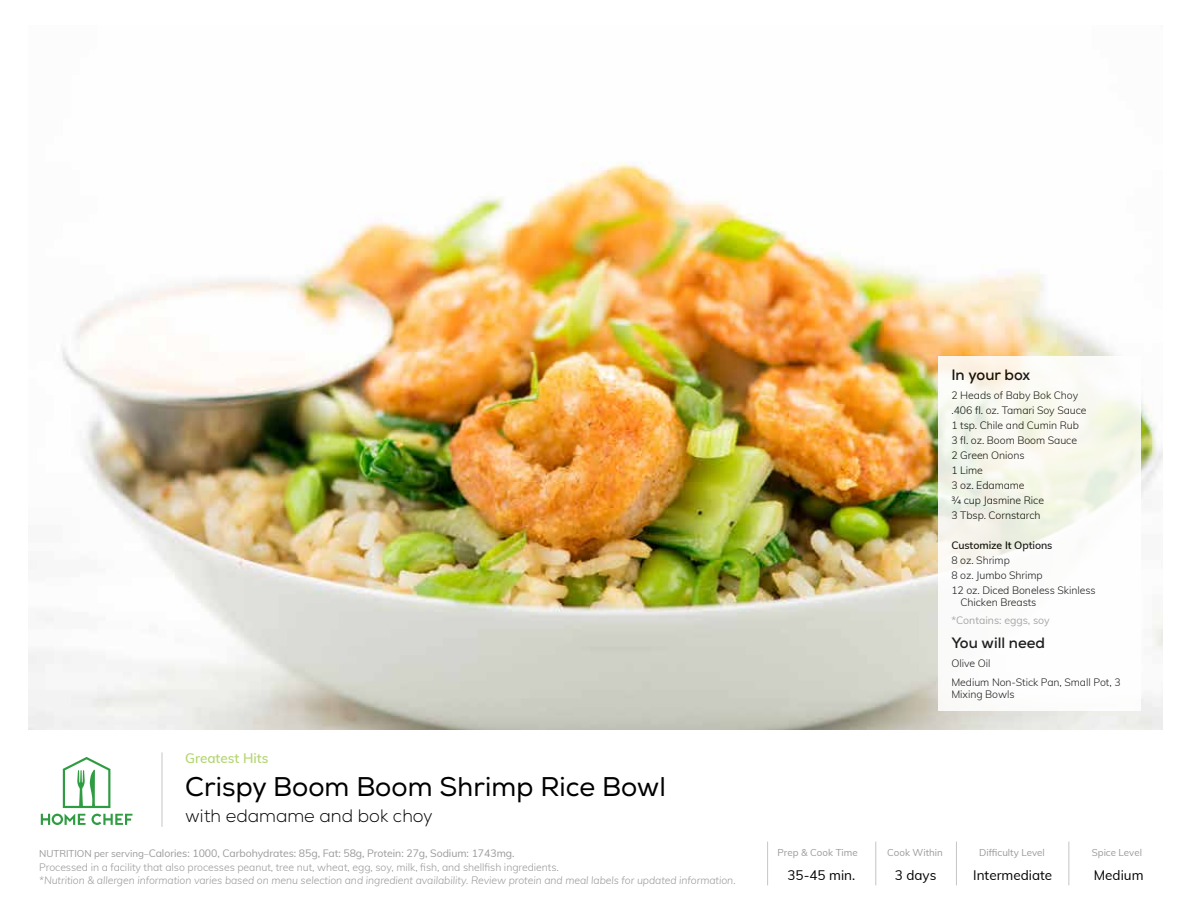
<style>
.page{position:relative;width:1188px;height:918px;background:#fff}
.page>*{position:absolute;margin:0;border:0;box-sizing:border-box;transform-origin:0 0}
.t1{font:27px "Nexa";color:#000}
.t2{font:300 18px "Nexa";color:#000}
.t3{font:700 15px "Nexa";color:#000}
.t4{font:13.5px "Muli";color:#000}
.t5{font:600 13.5px "Muli";color:#b4d672}
.t6{font:300 10.5px/15px "Muli";letter-spacing:-.005em;color:#000}
.t7{font:300 10.5px/13.5px "Muli";letter-spacing:-.005em;color:#9a9a9a}
.t8{font:italic 300 10.5px "Muli";letter-spacing:-.005em;color:#9a9a9a}
.t9{font:600 10.5px "Muli";letter-spacing:-.005em;color:#000}
.t10{font:10.5px "Muli";color:#9a9a9a}
.t11{font:9.75px "Muli";color:#9a9a9a}
.s1{font-weight:400;font-size:9.75px}
.s2{font-weight:400}
</style>
<div class="page">
<img style="left:29px;top:162px;width:1133px;height:568px">
<hr style="left:162px;top:752px;width:1px;height:75px;background:#c7c6c5">
<svg style="left:938px;top:356px;width:203px;height:355px"></svg>
<svg style="left:41px;top:757px;width:91px;height:68px"></svg>
<hr style="left:875px;top:842px;width:1px;height:43px;background:#c7c6c5">
<hr style="left:956px;top:842px;width:1px;height:43px;background:#c7c6c5">
<hr style="left:1068px;top:842px;width:1px;height:43px;background:#c7c6c5">
<hr style="left:767px;top:842px;width:1px;height:43px;background:#c7c6c5">
<p class="t5" style="left:185px;top:749px;width:85px">Greatest Hits</p>
<h1 class="t1" style="left:185px;top:771px;width:482px">Crispy Boom Boom Shrimp Rice Bowl</h1>
<h2 class="t2" style="left:185px;top:805px;width:249px">with edamame and bok choy</h2>
<p class="t7" style="left:39px;top:846px;width:521px"><span class="s1">NUTRITION per serving–</span><span class="s2">Calories: 1000, Carbohydrates: 85g, Fat: 58g, Protein: 27g, Sodium: 1743mg.<br></span>Processed in a facility that also processes peanut, tree nut, wheat, egg, soy, milk, fish, and shellfish ingredients.</p>
<p class="t8" style="left:39px;top:873px;width:698px">*Nutrition &amp; allergen information varies based on menu selection and ingredient availability. Review protein and meal labels for updated information.</p>
<h3 class="t3" style="left:951px;top:366px;width:80px">In your box</h3>
<p class="t6" style="left:951px;top:387px;width:137px">2 Heads of Baby Bok Choy .406 fl. oz. Tamari Soy Sauce<br>1 tsp. Chile and Cumin Rub<br>3 fl. oz. Boom Boom Sauce<br>2 Green Onions<br>1 Lime<br>3 oz. Edamame<br>¾ cup Jasmine Rice<br>3 Tbsp. Cornstarch</p>
<p class="t9" style="left:951px;top:538px;width:103px">Customize It Options</p>
<p class="t6" style="left:951px;top:552px;width:146px">8 oz. Shrimp<br>8 oz. Jumbo Shrimp<br>12 oz. Diced Boneless Skinless</p>
<p class="t6" style="left:960px;top:594px;width:78px">Chicken Breasts</p>
<p class="t10" style="left:951px;top:613px;width:100px">*Contains: eggs, soy</p>
<h3 class="t3" style="left:951px;top:633px;width:95px">You will need</h3>
<p class="t6" style="left:951px;top:653px;width:171px;line-height:18.8px">Olive Oil<br>Medium Non-Stick Pan, Small Pot, 3</p>
<p class="t6" style="left:951px;top:686px;width:65px">Mixing Bowls</p>
<p class="t11" style="left:778px;top:845px;width:82px">Prep &amp; Cook Time</p>
<p class="t11" style="left:887px;top:845px;width:57px">Cook Within</p>
<p class="t11" style="left:979px;top:845px;width:67px">Difficulty Level</p>
<p class="t11" style="left:1092px;top:845px;width:52px">Spice Level</p>
<p class="t4" style="left:787px;top:865px;width:69px">35-45 min.</p>
<p class="t4" style="left:895px;top:865px;width:43px">3 days</p>
<p class="t4" style="left:973px;top:865px;width:81px">Intermediate</p>
<p class="t4" style="left:1094px;top:865px;width:51px">Medium</p>
</div>
